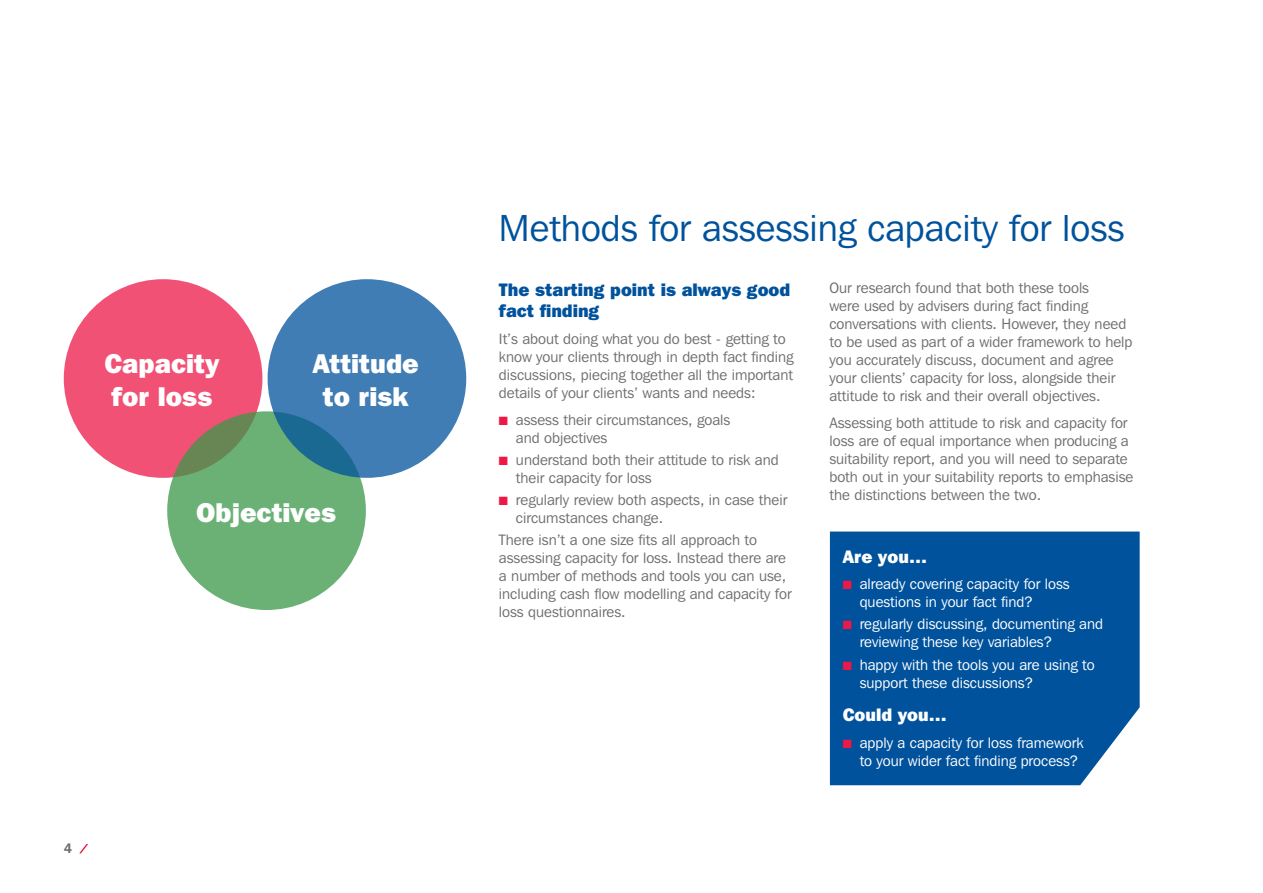
<style>
.page{position:relative;width:1263px;height:893px;background:#fff}
.page>*{position:absolute;margin:0;border:0;box-sizing:border-box;transform-origin:0 0}
.t1{font:37.5px "Franklin Gothic IT Cby BT";color:#00529c}
.t2{font:800 27px/32.4px "Franklin Gothic IT Cby BT";color:#fff}
.t3{font:800 18px/21px "Franklin Gothic IT Cby BT";color:#00529c}
.t4{font:800 18px "Franklin Gothic IT Cby BT";color:#fff}
.t5{font:15px/18px "Franklin Gothic IT Cby BT";color:#6d6e71}
.t6{font:15px/18px "Franklin Gothic IT Cby BT";color:#fff}
.t7{font:600 13.5px "Franklin Gothic IT Cby BT";color:#6d6e71}
.s1{color:#ed1846}
</style>
<div class="page">
<svg style="left:79px;top:844px;width:9px;height:9px"></svg>
<div style="left:64px;top:279px;width:198px;height:199px;background:#f15174;border-radius:50%"></div>
<svg style="left:167px;top:411px;width:199px;height:199px;background:#6bad72"></svg>
<svg style="left:268px;top:279px;width:198px;height:199px;background:#3d7bb1"></svg>
<div style="left:830px;top:531px;width:310px;height:254px;background:#00529c"></div>
<h2 class="t2" style="left:104px;top:347px;width:117px">Capacity for loss</h2>
<h2 class="t2" style="left:313px;top:347px;width:107px;text-align:center">Attitude to risk</h2>
<h2 class="t2" style="left:196px;top:495px;width:142px">Objectives</h2>
<p class="t7" style="left:64px;top:840px;width:10px">4</p>
<h1 class="t1" style="left:499px;top:205px;width:627px">Methods for assessing capacity for loss</h1>
<p class="t3" style="left:499px;top:279px;width:293px">The starting point is always good fact finding</p>
<p class="t5" style="left:499px;top:330px;width:296px">It’s about doing what you do best - getting to know your clients through in depth fact finding discussions, piecing together all the important details of your clients’ wants and needs:</p>
<p class="t5" style="left:516px;top:410px;width:216px;text-indent:-17px"><span class="s1">■</span> assess their circumstances, goals and objectives</p>
<p class="t5" style="left:516px;top:450px;width:264px;text-indent:-17px"><span class="s1">■</span> understand both their attitude to risk and their capacity for loss</p>
<p class="t5" style="left:516px;top:491px;width:273px;text-indent:-17px"><span class="s1">■</span> regularly review both aspects, in case their circumstances change.</p>
<p class="t5" style="left:499px;top:531px;width:294px">There isn’t a one size fits all approach to assessing capacity for loss. Instead there are a number of methods and tools you can use, including cash flow modelling and capacity for loss questionnaires.</p>
<p class="t5" style="left:829px;top:279px;width:305px">Our research found that both these tools<br>were used by advisers during fact finding conversations with clients. However, they need to be used as part of a wider framework to help you accurately discuss, document and agree your clients’ capacity for loss, alongside their attitude to risk and their overall objectives.</p>
<p class="t5" style="left:829px;top:413px;width:305px">Assessing both attitude to risk and capacity for loss are of equal importance when producing a suitability report, and you will need to separate both out in your suitability reports to emphasise the distinctions between the two.</p>
<p class="t4" style="left:843px;top:545px;width:86px">Are you…</p>
<p class="t6" style="left:860px;top:575px;width:212px;text-indent:-17px"><span class="s1">■</span> already covering capacity for loss questions in your fact find?</p>
<p class="t6" style="left:860px;top:615px;width:245px;text-indent:-17px"><span class="s1">■</span> regularly discussing, documenting and reviewing these key variables?</p>
<p class="t6" style="left:860px;top:655px;width:237px;text-indent:-17px"><span class="s1">■</span> happy with the tools you are using to support these discussions?</p>
<p class="t4" style="left:843px;top:704px;width:106px">Could you…</p>
<p class="t6" style="left:860px;top:733px;width:225px;text-indent:-17px"><span class="s1">■</span> apply a capacity for loss framework to your wider fact finding process?</p>
</div>
